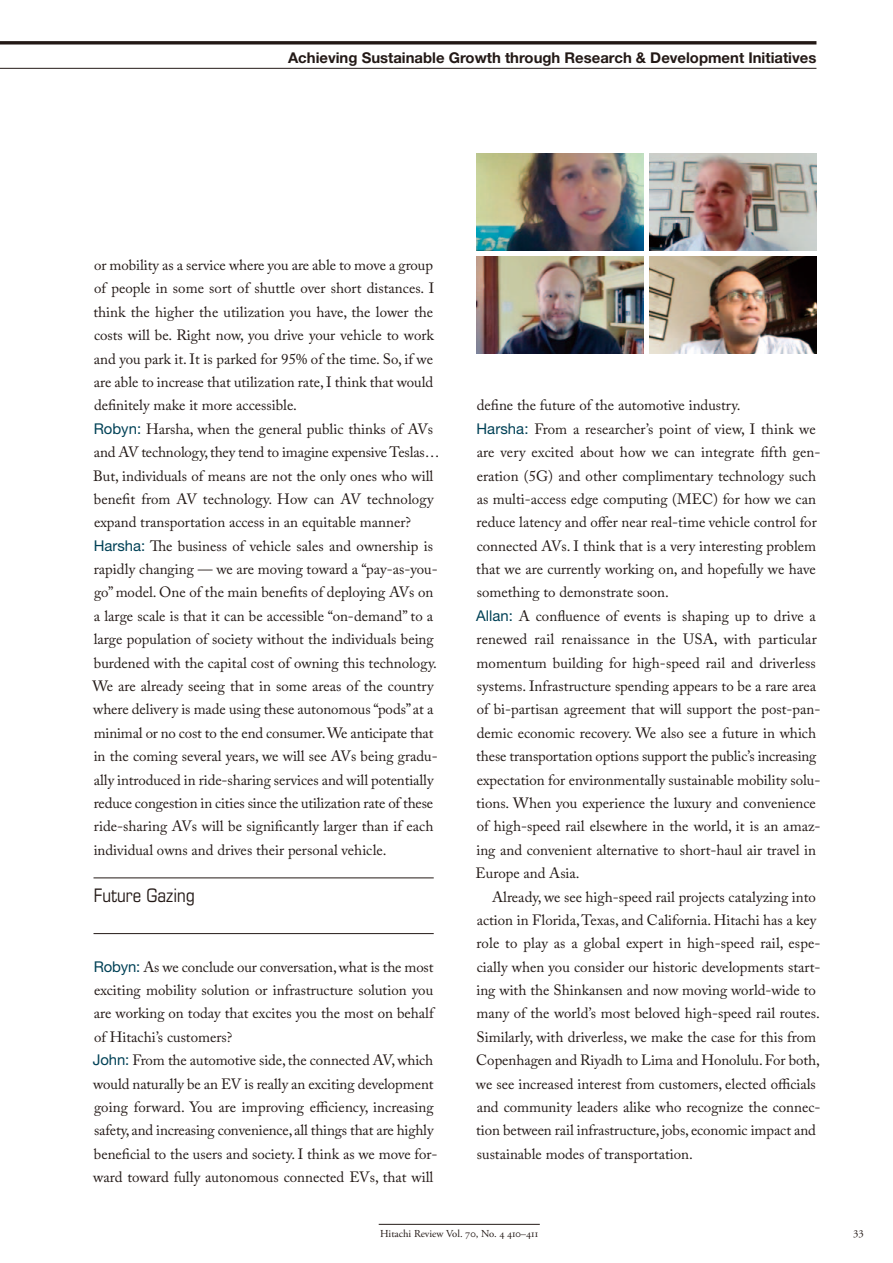
<style>
.page{position:relative;width:893px;height:1263px;background:#fff}
.page>*{position:absolute;margin:0;border:0;box-sizing:border-box;transform-origin:0 0}
.t1{font:condensed 18.6px "Eurostile LT Std";color:#231916}
.t2{font:14.85px/23.4px "Adobe Caslon Pro";color:#231916}
.t3{font:700 14.85px "Helvetica Neue LT Std";color:#231916}
.t4{font:10.65px "Adobe Garamond Pro";color:#231916}
.s1{font-family:"Helvetica Neue LT Std";color:#004156}
.s2{color:#fff}
</style>
<div class="page">
<svg style="left:0;top:41px;width:816px;height:4px;background:#433b38"></svg>
<hr style="left:0;top:68px;width:816px;height:1px;background:#231916">
<hr style="left:379px;top:1224px;width:161px;height:1px;background:#231916">
<hr style="left:94px;top:878px;width:340px;height:1px;background:#231916">
<hr style="left:94px;top:933px;width:340px;height:1px;background:#231916">
<img style="left:476px;top:153px;width:167px;height:98px">
<img style="left:476px;top:256px;width:167px;height:98px">
<img style="left:649px;top:153px;width:167px;height:98px">
<img style="left:649px;top:256px;width:167px;height:98px">
<p class="t3" style="left:288px;top:52px;width:530px">Achieving Sustainable Growth through Research &amp; Development Initiatives</p>
<p class="t2" style="left:92px;top:255px;width:349px">or mobility as a service where you are able to move a group of people in some sort of shuttle over short distances. I think the higher the utilization you have, the lower the costs will be. Right now, you drive your vehicle to work and you park it. It is parked for 95% of the time. So, if we are able to increase that utilization rate, I think that would definitely make it more accessible.<br><span class="s1">Robyn:</span> Harsha, when the general public thinks of AVs and AV technology, they tend to imagine expensive Teslas… But, individuals of means are not the only ones who will benefit from AV technology. How can AV technology expand transportation access in an equitable manner?<br><span class="s1">Harsha:</span> The business of vehicle sales and ownership is rapidly changing — we are moving toward a “pay-as-you&shy;go” model. One of the main benefits of deploying AVs on a large scale is that it can be accessible “on-demand” to a large population of society without the individuals being burdened with the capital cost of owning this technology.<br>We are already seeing that in some areas of the country where delivery is made using these autonomous “pods” at a minimal or no cost to the end consumer. We anticipate that in the coming several years, we will see AVs being gradu&shy;ally introduced in ride-sharing services and will potentially reduce congestion in cities since the utilization rate of these ride-sharing AVs will be significantly larger than if each individual owns and drives their personal vehicle.</p>
<p class="t1" style="left:94px;top:884px;width:102px">Future Gazing</p>
<p class="t2" style="left:93px;top:957px;width:346px"><span class="s1">Robyn:</span> As we conclude our conversation, what is the most exciting mobility solution or infrastructure solution you are working on today that excites you the most on behalf of Hitachi’s customers?<br><span class="s1">John:</span> From the automotive side, the connected AV, which would naturally be an EV is really an exciting development going forward. You are improving efficiency, increasing safety, and increasing convenience, all things that are highly beneficial to the users and society. I think as we move for&shy;ward toward fully autonomous connected EVs, that will</p>
<p class="t2" style="left:476px;top:395px;width:346px">define the future of the automotive industry.<br><span class="s1">Harsha:</span> From a researcher’s point of view, I think we are very excited about how we can integrate fifth gen&shy;eration (5G) and other complimentary technology such as multi-access edge computing (MEC) for how we can reduce latency and offer near real-time vehicle control for connected AVs. I think that is a very interesting problem that we are currently working on, and hopefully we have something to demonstrate soon.<br><span class="s1">Allan:</span> A confluence of events is shaping up to drive a renewed rail renaissance in the USA, with particular momentum building for high-speed rail and driverless systems. Infrastructure spending appears to be a rare area of bi-partisan agreement that will support the post-pan&shy;demic economic recovery. We also see a future in which these transportation options support the public’s increasing expectation for environmentally sustainable mobility solu&shy;tions. When you experience the luxury and convenience of high-speed rail elsewhere in the world, it is an amaz&shy;ing and convenient alternative to short-haul air travel in Europe and Asia.</p>
<p class="t2" style="left:476px;top:886px;width:346px;text-indent:16px">Already, we see high-speed rail projects catalyzing into action in Florida, Texas, and California. Hitachi has a key role to play as a global expert in high-speed rail, espe&shy;cially when you consider our historic developments start&shy;ing with the Shinkansen and now moving world-wide to many of the world’s most beloved high-speed rail routes.<br>Similarly, with driverless, we make the case for this from Copenhagen and Riyadh to Lima and Honolulu. For both, we see increased interest from customers, elected officials and community leaders alike who recognize the connec&shy;tion between rail infrastructure, jobs, economic impact and sustainable modes of transportation.</p>
<p class="t4" style="left:380px;top:1228px;width:159px">Hitachi Review Vol. 70, No. 4 410–411</p>
<p class="t4" style="left:853px;top:1228px;width:15px">33<span class="s2">.</span></p>
</div>
